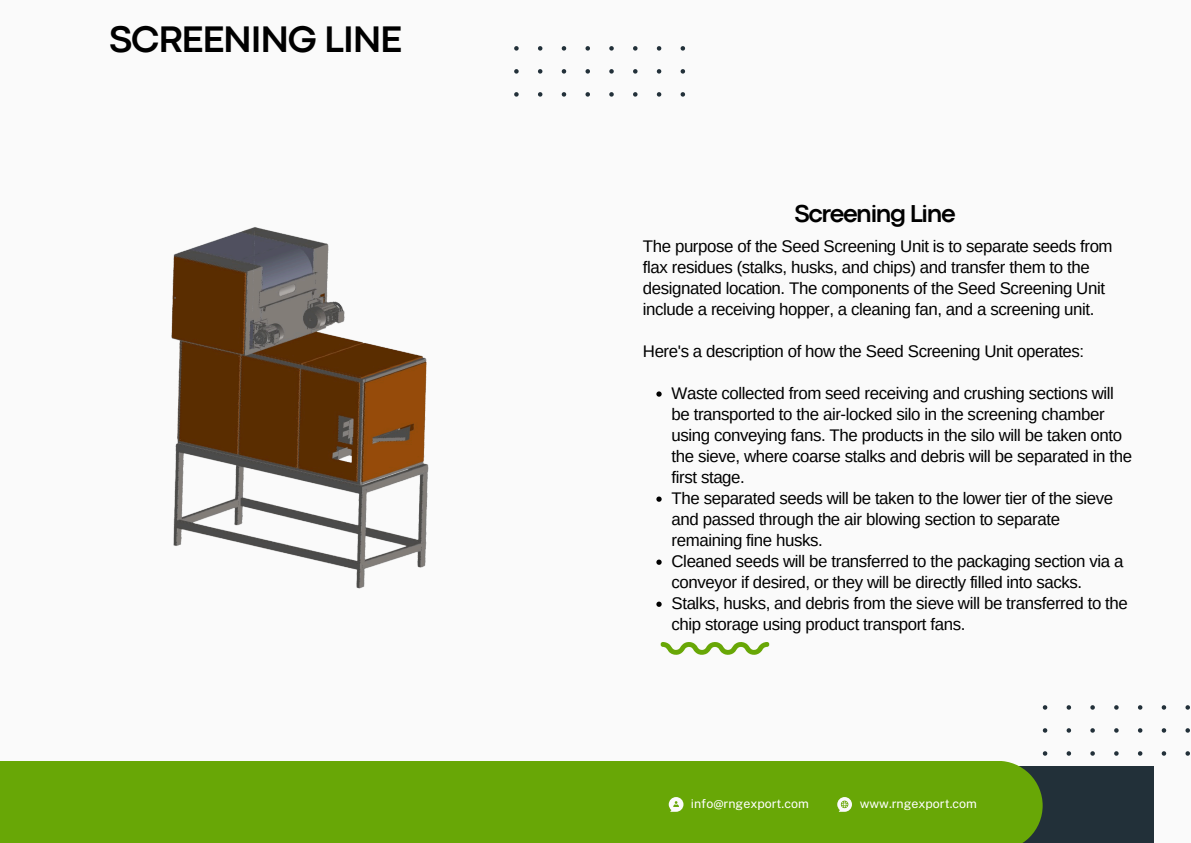
<style>
.page{position:relative;width:1191px;height:843px;background:#fff}
.page>*{position:absolute;margin:0;border:0;box-sizing:border-box;transform-origin:0 0}
.t1{font:700 38.5px "Codec Pro";letter-spacing:-.03em;color:#000}
.t2{font:700 25.5px "Codec Pro";letter-spacing:-.055em;color:#000}
.t3{font:16.8px/21px "Arimo";letter-spacing:-.025em;color:#000}
.t4{font:12.4px "Public Sans";color:#fff}
</style>
<div class="page">
<div style="left:0;top:0;width:1190px;height:842px;background:#fafafa"></div>
<div style="left:888px;top:766px;width:265px;height:76px;background:#223039"></div>
<div style="left:0;top:761px;width:1042px;height:81px;background:#68a706"></div>
<svg style="left:837px;top:796px;width:14px;height:15px"></svg>
<svg style="left:668px;top:796px;width:15px;height:15px"></svg>
<svg style="left:514px;top:46px;width:172px;height:51px"></svg>
<svg style="left:1042px;top:705px;width:148px;height:51px"></svg>
<svg style="left:660px;top:642px;width:110px;height:13px"></svg>
<img style="left:171px;top:227px;width:258px;height:362px">
<svg style="left:656px;top:391px;width:5px;height:5px"></svg>
<svg style="left:656px;top:496px;width:5px;height:5px"></svg>
<svg style="left:656px;top:559px;width:5px;height:5px"></svg>
<svg style="left:656px;top:601px;width:5px;height:5px"></svg>
<p class="t1" style="left:109px;top:25px;width:294px">SCREENING LINE</p>
<p class="t2" style="left:794px;top:205px;width:163px">Screening Line</p>
<h3 class="t3" style="left:642px;top:235px;width:471px">The purpose of the Seed Screening Unit is to separate seeds from flax residues (stalks, husks, and chips) and transfer them to the designated location. The components of the Seed Screening Unit include a receiving hopper, a cleaning fan, and a screening unit.</h3>
<h3 class="t3" style="left:642px;top:340px;width:443px">Here's a description of how the Seed Screening Unit operates:</h3>
<p class="t3" style="left:671px;top:382px;width:462px">Waste collected from seed receiving and crushing sections will be transported to the air-locked silo in the screening chamber using conveying fans. The products in the silo will be taken onto the sieve, where coarse stalks and debris will be separated in the first stage.</p>
<p class="t3" style="left:671px;top:487px;width:443px">The separated seeds will be taken to the lower tier of the sieve and passed through the air blowing section to separate remaining fine husks.</p>
<p class="t3" style="left:671px;top:550px;width:453px">Cleaned seeds will be transferred to the packaging section via a conveyor if desired, or they will be directly filled into sacks.</p>
<p class="t3" style="left:671px;top:592px;width:458px">Stalks, husks, and debris from the sieve will be transferred to the chip storage using product transport fans.</p>
<h2 class="t4" style="left:691px;top:796px;width:119px">i nfo@rngexport.com</h2>
<p class="t4" style="left:859px;top:796px;width:119px">www.rngexport.com</p>
</div>
